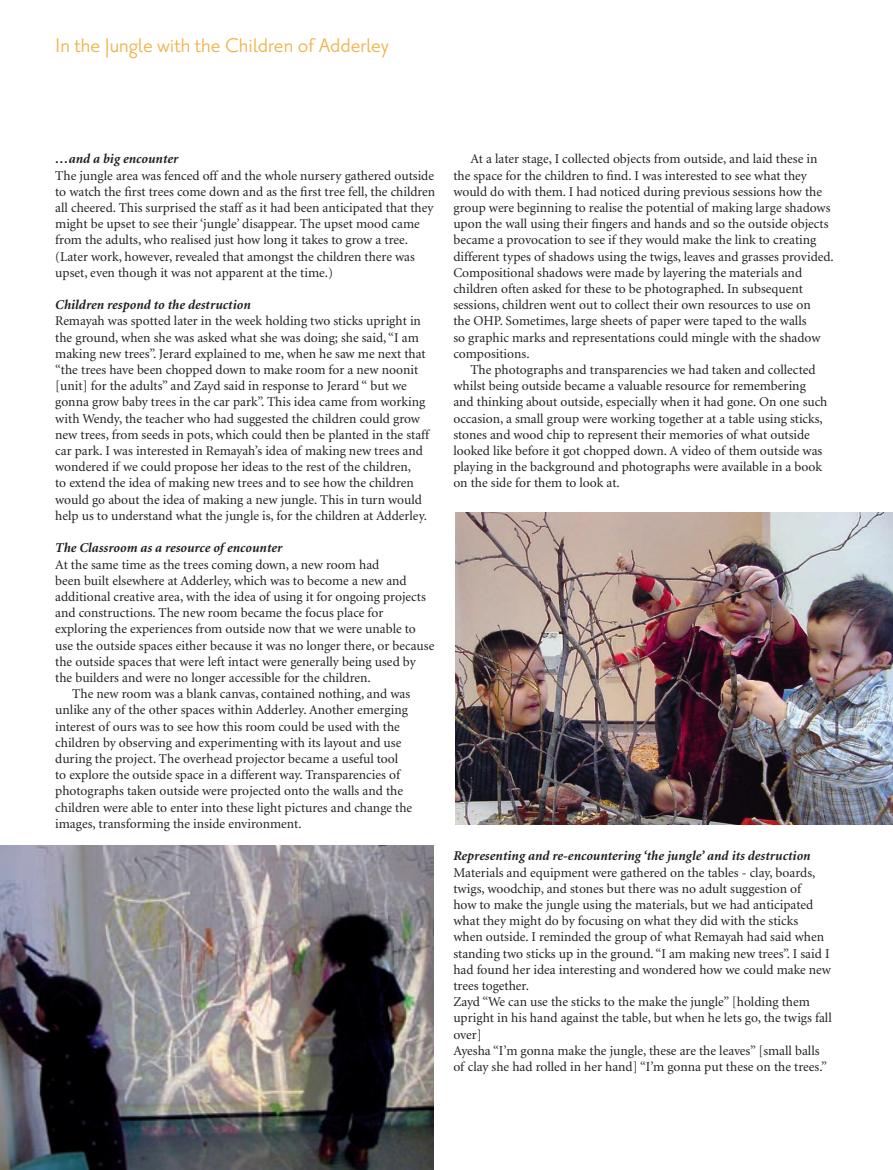
<style>
.page{position:relative;width:893px;height:1170px;background:#fff}
.page>*{position:absolute;margin:0;border:0;box-sizing:border-box;transform-origin:0 0}
.t1{font:24px "Priori San";color:#f0b34b}
.t2{font:13.5px/16.2px "Minion";color:#231f20}
.t3{font:italic 700 13.5px "Minion";color:#231f20}
</style>
<div class="page">
<img style="left:455px;top:512px;width:438px;height:312px">
<img style="left:0;top:845px;width:434px;height:324px">
<h1 class="t1" style="left:55px;top:32px;width:335px">In the Jungle with the Children of Adderley</h1>
<p class="t3" style="left:55px;top:152px;width:125px">…and a big encounter</p>
<p class="t2" style="left:55px;top:168px;width:382px">The jungle area was fenced off and the whole nursery gathered outside to watch the first trees come down and as the first tree fell, the children all cheered. This surprised the staff as it had been anticipated that they might be upset to see their ‘jungle’ disappear. The upset mood came from the adults, who realised just how long it takes to grow a tree. (Later work, however, revealed that amongst the children there was upset, even though it was not apparent at the time.)</p>
<p class="t3" style="left:55px;top:298px;width:197px">Children respond to the destruction</p>
<p class="t2" style="left:55px;top:313px;width:375px">Remayah was spotted later in the week holding two sticks upright in the ground, when she was asked what she was doing; she said, “I am making new trees”. Jerard explained to me, when he saw me next that “the trees have been chopped down to make room for a new noonit [unit] for the adults” and Zayd said in response to Jerard “ but we gonna grow baby trees in the car park”. This idea came from working with Wendy, the teacher who had suggested the children could grow new trees, from seeds in pots, which could then be planted in the staff car park. I was interested in Remayah’s idea of making new trees and wondered if we could propose her ideas to the rest of the children,<br>to extend the idea of making new trees and to see how the children would go about the idea of making a new jungle. This in turn would help us to understand what the jungle is, for the children at Adderley.</p>
<p class="t3" style="left:55px;top:541px;width:229px">The Classroom as a resource of encounter</p>
<p class="t2" style="left:55px;top:556px;width:326px">At the same time as the trees coming down, a new room had</p>
<p class="t2" style="left:55px;top:573px;width:353px">been built elsewhere at Adderley, which was to become a new and</p>
<p class="t2" style="left:55px;top:589px;width:372px">additional creative area, with the idea of using it for ongoing projects</p>
<p class="t2" style="left:55px;top:605px;width:330px">and constructions. The new room became the focus place for</p>
<p class="t2" style="left:55px;top:621px;width:362px">exploring the experiences from outside now that we were unable to</p>
<p class="t2" style="left:55px;top:637px;width:381px">use the outside spaces either because it was no longer there, or because</p>
<p class="t2" style="left:55px;top:654px;width:362px">the outside spaces that were left intact were generally being used by</p>
<p class="t2" style="left:55px;top:670px;width:317px">the builders and were no longer accessible for the children.</p>
<p class="t2" style="left:72px;top:686px;width:339px">The new room was a blank canvas, contained nothing, and was</p>
<p class="t2" style="left:55px;top:702px;width:354px">unlike any of the other spaces within Adderley. Another emerging</p>
<p class="t2" style="left:55px;top:718px;width:346px">interest of ours was to see how this room could be used with the</p>
<p class="t2" style="left:55px;top:735px;width:348px">children by observing and experimenting with its layout and use</p>
<p class="t2" style="left:55px;top:751px;width:345px">during the project. The overhead projector became a useful tool</p>
<p class="t2" style="left:55px;top:767px;width:346px">to explore the outside space in a different way. Transparencies of</p>
<p class="t2" style="left:55px;top:783px;width:349px">photographs taken outside were projected onto the walls and the</p>
<p class="t2" style="left:55px;top:799px;width:358px">children were able to enter into these light pictures and change the</p>
<p class="t2" style="left:55px;top:816px;width:248px">images, transforming the inside environment.</p>
<p class="t2" style="left:453px;top:151px;width:382px;text-indent:17px">At a later stage, I collected objects from outside, and laid these in the space for the children to find. I was interested to see what they would do with them. I had noticed during previous sessions how the group were beginning to realise the potential of making large shadows upon the wall using their fingers and hands and so the outside objects became a provocation to see if they would make the link to creating different types of shadows using the twigs, leaves and grasses provided.<br>Compositional shadows were made by layering the materials and children often asked for these to be photographed. In subsequent sessions, children went out to collect their own resources to use on<br>the OHP. Sometimes, large sheets of paper were taped to the walls<br>so graphic marks and representations could mingle with the shadow compositions.</p>
<p class="t2" style="left:453px;top:362px;width:376px;text-indent:17px">The photographs and transparencies we had taken and collected whilst being outside became a valuable resource for remembering and thinking about outside, especially when it had gone. On one such occasion, a small group were working together at a table using sticks, stones and wood chip to represent their memories of what outside looked like before it got chopped down. A video of them outside was playing in the background and photographs were available in a book on the side for them to look at.</p>
<p class="t3" style="left:453px;top:849px;width:359px">Representing and re-encountering ‘the jungle’ and its destruction</p>
<p class="t2" style="left:453px;top:864px;width:380px">Materials and equipment were gathered on the tables - clay, boards, twigs, woodchip, and stones but there was no adult suggestion of<br>how to make the jungle using the materials, but we had anticipated what they might do by focusing on what they did with the sticks<br>when outside. I reminded the group of what Remayah had said when standing two sticks up in the ground. “I am making new trees”. I said I had found her idea interesting and wondered how we could make new trees together.<br>Zayd “We can use the sticks to the make the jungle” [holding them upright in his hand against the table, but when he lets go, the twigs fall over]<br>Ayesha “I’m gonna make the jungle, these are the leaves” [small balls of clay she had rolled in her hand] “I’m gonna put these on the trees.”</p>
</div>
